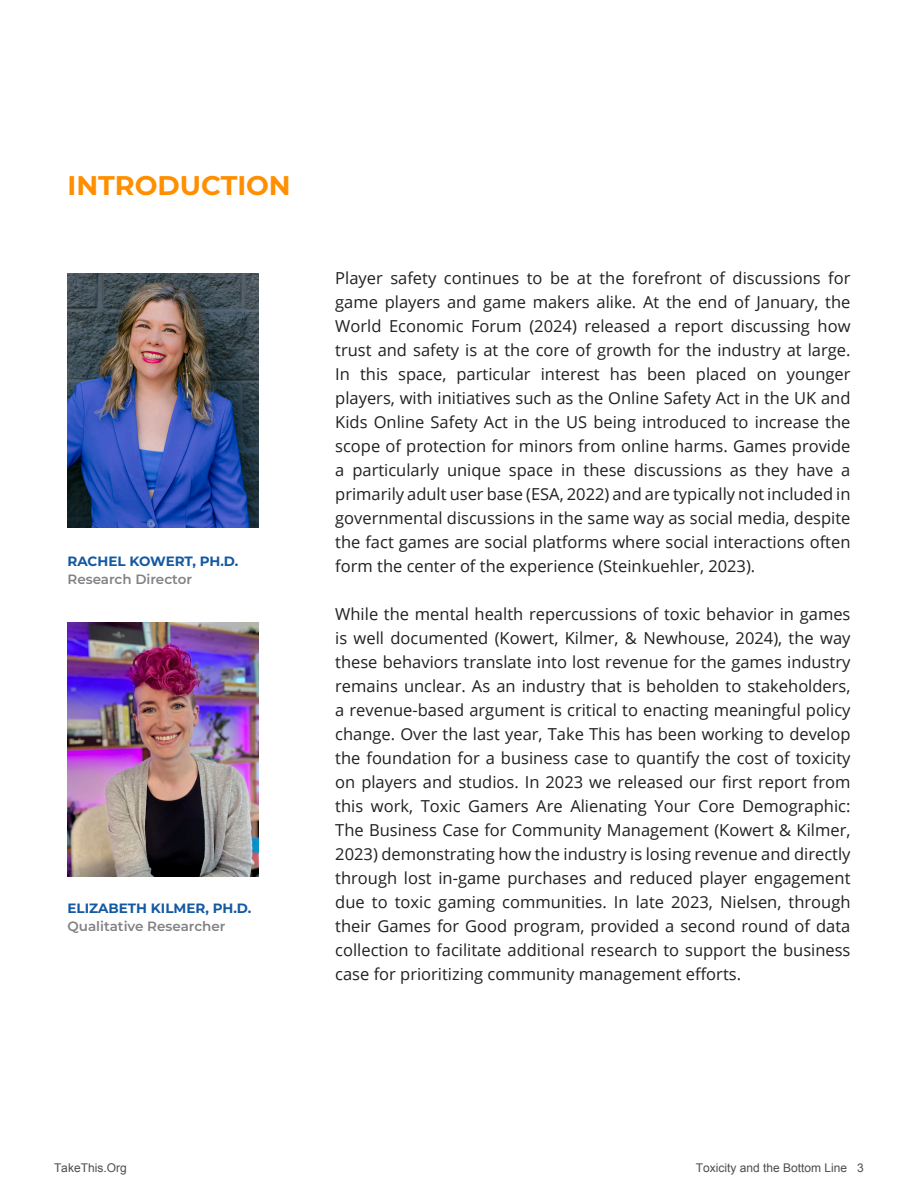
<style>
.page{position:relative;width:918px;height:1188px;background:#fff}
.page>*{position:absolute;margin:0;border:0;box-sizing:border-box;transform-origin:0 0}
.t1{font:700 27px "Montserrat";color:#ff8f00}
.t2{font:16.5px/24px "Open Sans";color:#231f20;text-align:justify}
.Body_-_title{font:700 13.5px "Montserrat";color:#1359a2}
.Body_-_subtitle{font:600 13.5px "Montserrat";color:#808285}
.t3{font:12px "Arial";color:#4d4d4d}
</style>
<div class="page">
<img style="left:68px;top:622px;width:190px;height:254px">
<img style="left:68px;top:273px;width:190px;height:254px">
<p class="t1" style="left:68px;top:166px;width:225px">INTRODUCTION</p>
<p class="Body_-_title" style="left:68px;top:552px;width:172px">RACHEL KOWERT, PH.D.</p>
<p class="Body_-_subtitle" style="left:68px;top:570px;width:126px">Research Director</p>
<p class="Body_-_title" style="left:68px;top:899px;width:185px">ELIZABETH KILMER, PH.D.</p>
<p class="Body_-_subtitle" style="left:68px;top:917px;width:160px">Qualitative Researcher</p>
<p class="t2" style="left:335px;top:265px;width:517px">Player safety continues to be at the forefront of discussions for game players and game makers alike. At the end of January, the World Economic Forum (2024) released a report discussing how trust and safety is at the core of growth for the industry at large.<br>In this space, particular interest has been placed on younger players, with initiatives such as the Online Safety Act in the UK and Kids Online Safety Act in the US being introduced to increase the scope of protection for minors from online harms. Games provide a particularly unique space in these discussions as they have a primarily adult user base (ESA, 2022) and are typically not included in governmental discussions in the same way as social media, despite the fact games are social platforms where social interactions often form the center of the experience (Steinkuehler, 2023).</p>
<p class="t2" style="left:335px;top:601px;width:517px">While the mental health repercussions of toxic behavior in games is well documented (Kowert, Kilmer, &amp; Newhouse, 2024), the way these behaviors translate into lost revenue for the games industry remains unclear. As an industry that is beholden to stakeholders, a revenue-based argument is critical to enacting meaningful policy change. Over the last year, Take This has been working to develop the foundation for a business case to quantify the cost of toxicity on players and studios. In 2023 we released our first report from this work, Toxic Gamers Are Alienating Your Core Demographic:<br>The Business Case for Community Management (Kowert &amp; Kilmer, 2023) demonstrating how the industry is losing revenue and directly through lost in-game purchases and reduced player engagement due to toxic gaming communities. In late 2023, Nielsen, through their Games for Good program, provided a second round of data collection to facilitate additional research to support the business case for prioritizing community management efforts.</p>
<p class="t3" style="left:54px;top:1160px;width:74px">TakeThis.Org</p>
<p class="t3" style="left:696px;top:1160px;width:170px">Toxicity and the Bottom Line 3</p>
</div>
